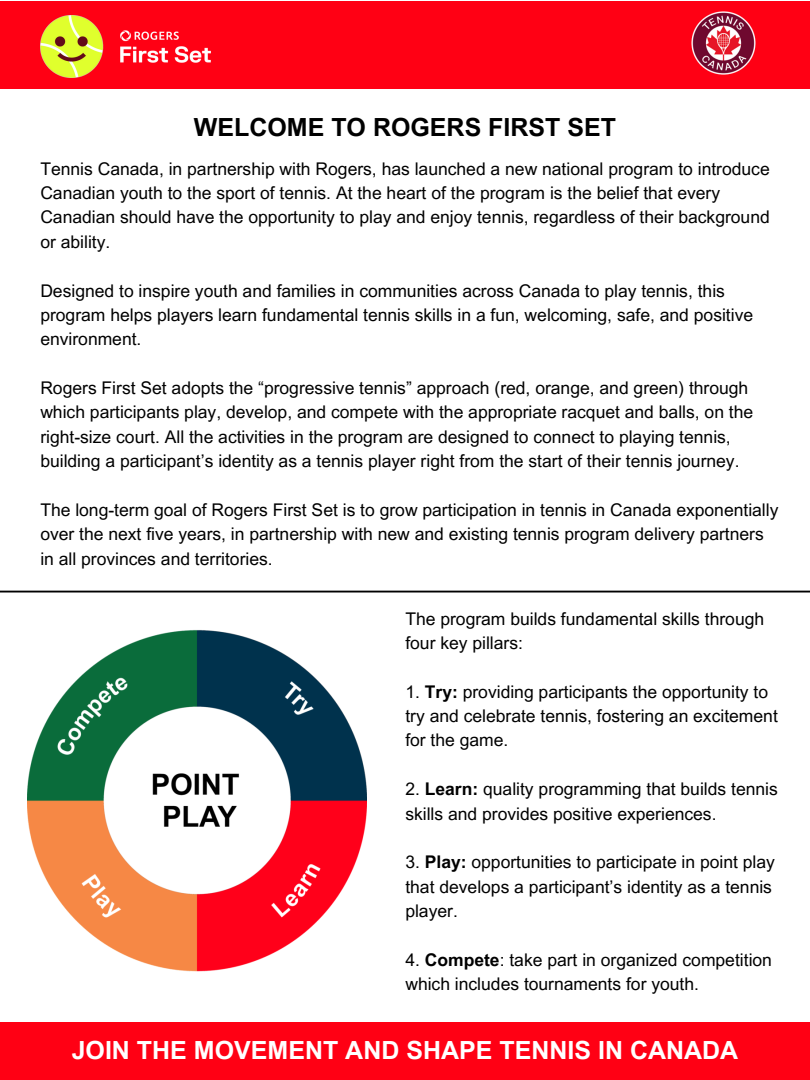
<style>
.page{position:relative;width:810px;height:1080px;background:#fff}
.page>*{position:absolute;margin:0;border:0;box-sizing:border-box;transform-origin:0 0}
.t1{font:700 25px "Arial MT Pro";color:#fff}
.t2{font:700 25px "Arial MT Pro";color:#000}
.t3{font:17.5px/24.4px "Arial MT Pro";color:#000}
.s1{font-weight:700}
</style>
<div class="page">
<div style="left:0;top:1022px;width:810px;height:58px;background:#ff0014"></div>
<hr style="left:0;top:591px;width:810px;height:1px;background:#000">
<div style="left:0;top:1px;width:810px;height:88px;background:#ff0014"></div>
<img style="left:40px;top:15px;width:170px;height:63px">
<img style="left:691px;top:11px;width:65px;height:64px">
<img style="left:27px;top:630px;width:340px;height:342px">
<h1 class="t2" style="left:194px;top:118px;width:424px">WELCOME TO ROGERS FIRST SET</h1>
<p class="t3" style="left:40px;top:159px;width:731px">Tennis Canada, in partnership with Rogers, has launched a new national program to introduce Canadian youth to the sport of tennis. At the heart of the program is the belief that every Canadian should have the opportunity to play and enjoy tennis, regardless of their background or ability.</p>
<p class="t3" style="left:40px;top:280px;width:714px">Designed to inspire youth and families in communities across Canada to play tennis, this program helps players learn fundamental tennis skills in a fun, welcoming, safe, and positive environment.</p>
<p class="t3" style="left:40px;top:378px;width:714px">Rogers First Set adopts the “progressive tennis” approach (red, orange, and green) through which participants play, develop, and compete with the appropriate racquet and balls, on the right-size court. All the activities in the program are designed to connect to playing tennis, building a participant’s identity as a tennis player right from the start of their tennis journey.</p>
<p class="t3" style="left:40px;top:500px;width:740px">The long-term goal of Rogers First Set is to grow participation in tennis in Canada exponentially over the next five years, in partnership with new and existing tennis program delivery partners in all provinces and territories.</p>
<p class="t3" style="left:405px;top:608px;width:360px">The program builds fundamental skills through four key pillars:</p>
<p class="t3" style="left:405px;top:681px;width:374px">1. <span class="s1">Try:</span> providing participants the opportunity to try and celebrate tennis, fostering an excitement for the game.</p>
<p class="t3" style="left:405px;top:779px;width:374px">2. <span class="s1">Learn:</span> quality programming that builds tennis skills and provides positive experiences.</p>
<p class="t3" style="left:405px;top:852px;width:371px">3. <span class="s1">Play:</span> opportunities to participate in point play that develops a participant’s identity as a tennis player.</p>
<p class="t3" style="left:405px;top:950px;width:368px">4. <span class="s1">Compete</span>: take part in organized competition which includes tournaments for youth.</p>
<p class="t1" style="left:72px;top:1041px;width:668px">JOIN THE MOVEMENT AND SHAPE TENNIS IN CANADA</p>
</div>
